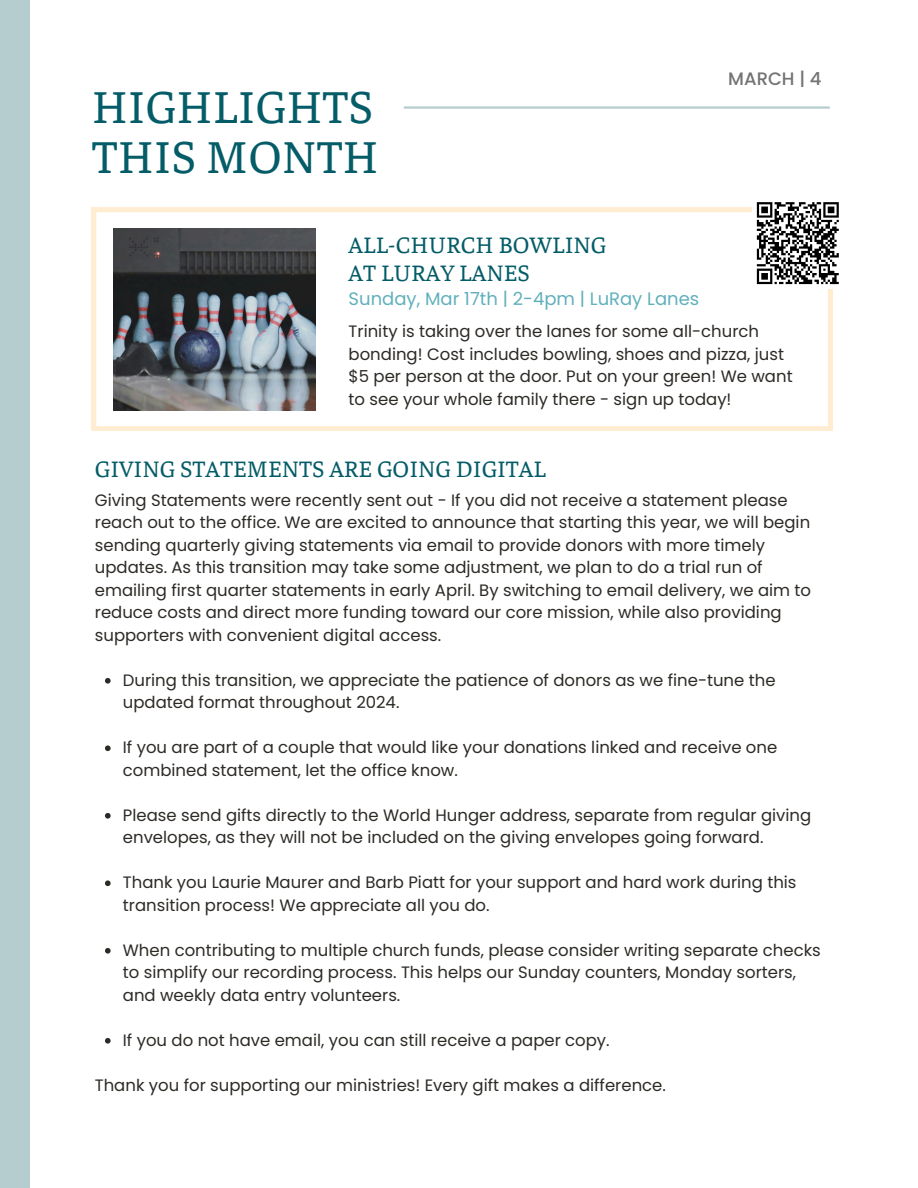
<style>
.page{position:relative;width:918px;height:1188px;background:#fff}
.page>*{position:absolute;margin:0;border:0;box-sizing:border-box;transform-origin:0 0}
.t1{font:48px/49.5px "Faustina";color:#035c67}
.t2{font:24px/28.2px "Faustina";color:#035c67}
.t3{font:18px "Poppins";color:#61b0bc}
.t4{font:500 18px "Poppins";color:#737373}
.t5{font:16.5px/22.5px "Poppins";color:#2d2a26}
</style>
<div class="page">
<hr style="left:404px;top:106px;width:426px;height:3px;background:#b5cdcf">
<div style="left:0;top:0;width:30px;height:1188px;background:#b5cdcf"></div>
<svg style="left:105px;top:678px;width:6px;height:6px"></svg>
<svg style="left:105px;top:745px;width:6px;height:6px"></svg>
<svg style="left:105px;top:813px;width:6px;height:6px"></svg>
<svg style="left:105px;top:880px;width:6px;height:6px"></svg>
<svg style="left:105px;top:948px;width:6px;height:6px"></svg>
<svg style="left:105px;top:1038px;width:6px;height:6px"></svg>
<svg style="left:92px;top:208px;width:740px;height:223px"></svg>
<img style="left:113px;top:229px;width:203px;height:181px">
<div style="left:752px;top:198px;width:91px;height:91px;background:#fff"></div>
<svg style="left:756px;top:202px;width:83px;height:83px"></svg>
<h1 class="t1" style="left:92px;top:79px;width:288px">HIGHLIGHTS<br>THIS MONTH</h1>
<p class="t2" style="left:349px;top:229px;width:259px">ALL-CHURCH BOWLING<br>AT LURAY LANES</p>
<p class="t3" style="left:349px;top:286px;width:352px">Sunday, Mar 17th | 2-4pm | LuRay Lanes</p>
<p class="t4" style="left:728px;top:66px;width:95px">MARCH | 4</p>
<p class="t5" style="left:349px;top:320px;width:446px">Trinity is taking over the lanes for some all-church bonding! Cost includes bowling, shoes and pizza, just $5 per person at the door. Put on your green! We want to see your whole family there - sign up today!</p>
<h2 class="t2" style="left:95px;top:453px;width:453px">GIVING STATEMENTS ARE GOING DIGITAL</h2>
<p class="t5" style="left:95px;top:489px;width:718px">Giving Statements were recently sent out - If you did not receive a statement please reach out to the office. We are excited to announce that starting this year, we will begin sending quarterly giving statements via email to provide donors with more timely updates. As this transition may take some adjustment, we plan to do a trial run of emailing first quarter statements in early April. By switching to email delivery, we aim to reduce costs and direct more funding toward our core mission, while also providing supporters with convenient digital access.</p>
<p class="t5" style="left:123px;top:669px;width:654px">During this transition, we appreciate the patience of donors as we fine-tune the updated format throughout 2024.</p>
<h2 class="t5" style="left:123px;top:736px;width:656px">If you are part of a couple that would like your donations linked and receive one combined statement, let the office know.</h2>
<p class="t5" style="left:123px;top:804px;width:690px">Please send gifts directly to the World Hunger address, separate from regular giving envelopes, as they will not be included on the giving envelopes going forward.</p>
<p class="t5" style="left:123px;top:871px;width:675px">Thank you Laurie Maurer and Barb Piatt for your support and hard work during this transition process! We appreciate all you do.</p>
<p class="t5" style="left:123px;top:939px;width:699px">When contributing to multiple church funds, please consider writing separate checks to simplify our recording process. This helps our Sunday counters, Monday sorters, and weekly data entry volunteers.</p>
<p class="t5" style="left:123px;top:1029px;width:488px">If you do not have email, you can still receive a paper copy.</p>
<p class="t5" style="left:95px;top:1074px;width:573px">Thank you for supporting our ministries! Every gift makes a difference.</p>
</div>
